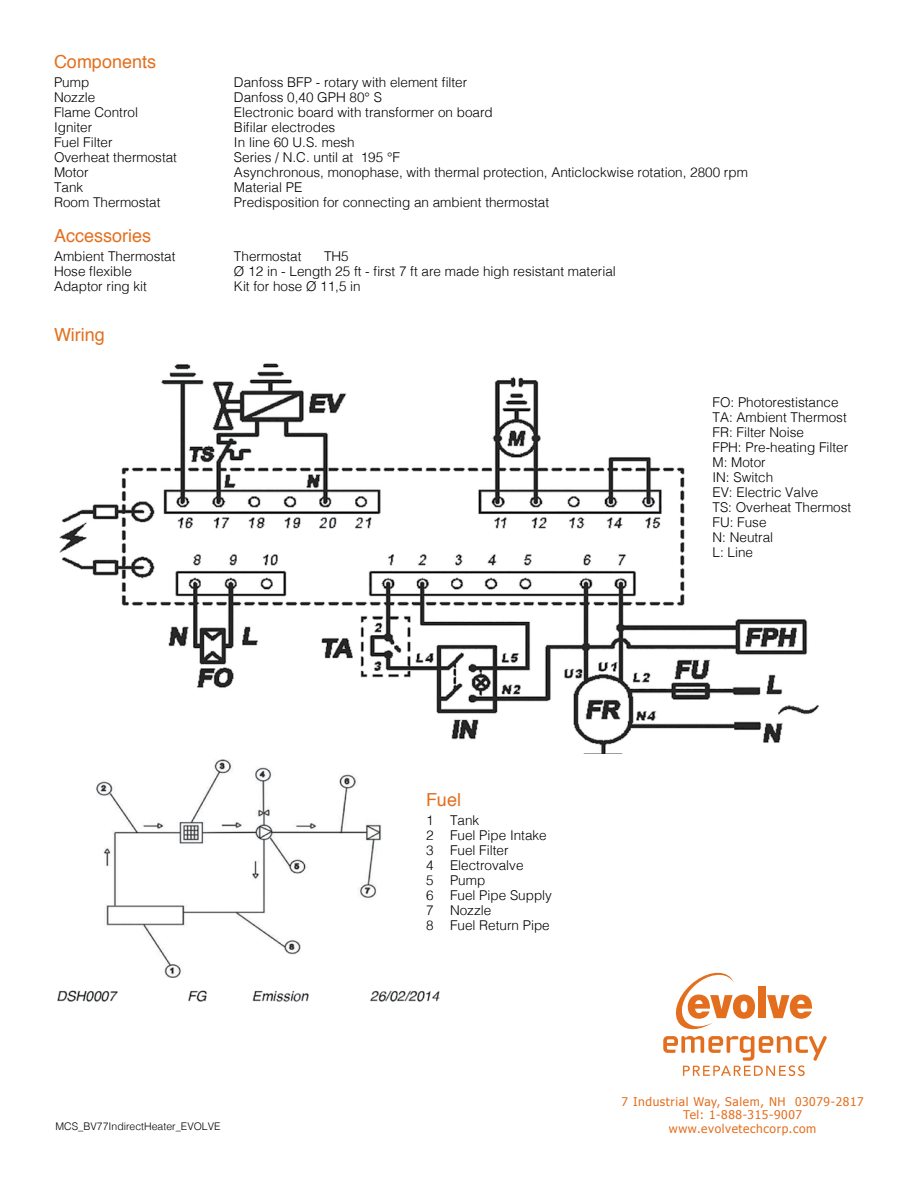
<style>
.page{position:relative;width:918px;height:1188px;background:#fff}
.page>*{position:absolute;margin:0;border:0;box-sizing:border-box;transform-origin:0 0}
.t1{font:18px "Helvetica";color:#e36f1e}
.t2{font:300 13.5px/15px "Helvetica";color:#000}
.t3{font:12px/13.5px "Tahoma";letter-spacing:.05em;color:#e36f1e;text-align:center}
.t4{font:300 10.5px "Helvetica";color:#000}
</style>
<div class="page">
<img style="left:57px;top:759px;width:383px;height:243px">
<svg style="left:663px;top:972px;width:164px;height:104px"></svg>
<img style="left:59px;top:363px;width:760px;height:391px">
<h1 class="t1" style="left:54px;top:47px;width:104px">Components</h1>
<p class="t2" style="left:54px;top:74px;width:37px">Pump</p>
<p class="t2" style="left:234px;top:74px;width:235px">Danfoss BFP - rotary with element filter</p>
<p class="t2" style="left:54px;top:89px;width:43px">Nozzle</p>
<p class="t2" style="left:234px;top:89px;width:149px">Danfoss 0,40 GPH 80° S</p>
<p class="t2" style="left:54px;top:104px;width:86px">Flame Control</p>
<p class="t2" style="left:234px;top:104px;width:260px">Electronic board with transformer on board</p>
<p class="t2" style="left:54px;top:119px;width:40px">Igniter</p>
<p class="t2" style="left:234px;top:119px;width:103px">Bifilar electrodes</p>
<p class="t2" style="left:54px;top:134px;width:60px">Fuel Filter</p>
<p class="t2" style="left:234px;top:134px;width:122px">In line 60 U.S. mesh</p>
<p class="t2" style="left:54px;top:149px;width:125px">Overheat thermostat</p>
<p class="t2" style="left:234px;top:149px;width:167px">Series / N.C. until at 195 °F</p>
<p class="t2" style="left:54px;top:164px;width:36px">Motor</p>
<p class="t2" style="left:234px;top:164px;width:515px">Asynchronous, monophase, with thermal protection, Anticlockwise rotation, 2800 rpm</p>
<p class="t2" style="left:54px;top:179px;width:31px">Tank</p>
<p class="t2" style="left:234px;top:179px;width:70px">Material PE</p>
<p class="t2" style="left:54px;top:194px;width:108px">Room Thermostat</p>
<p class="t2" style="left:234px;top:194px;width:317px">Predisposition for connecting an ambient thermostat</p>
<h1 class="t1" style="left:54px;top:221px;width:99px">Accessories</h1>
<p class="t2" style="left:54px;top:248px;width:123px">Ambient Thermostat</p>
<p class="t2" style="left:234px;top:248px;width:69px">Thermostat</p>
<p class="t2" style="left:324px;top:248px;width:26px">TH5</p>
<p class="t2" style="left:54px;top:263px;width:80px">Hose flexible</p>
<p class="t2" style="left:234px;top:263px;width:383px">Ø 12 in - Length 25 ft - first 7 ft are made high resistant material</p>
<p class="t2" style="left:54px;top:278px;width:95px">Adaptor ring kit</p>
<p class="t2" style="left:234px;top:278px;width:128px">Kit for hose Ø 11,5 in</p>
<h1 class="t1" style="left:54px;top:320px;width:52px">Wiring</h1>
<p class="t2" style="left:712px;top:394px;width:140px">FO: Photorestistance<br>TA: Ambient Thermost<br>FR: Filter Noise<br>FPH: Pre-heating Filter<br>M: Motor<br>IN: Switch<br>EV: Electric Valve<br>TS: Overheat Thermost<br>FU: Fuse<br>N: Neutral<br>L: Line</p>
<h1 class="t1" style="left:426px;top:785px;width:37px">Fuel</h1>
<p class="t2" style="left:426px;top:812px;width:128px">1 Tank<br>2 Fuel Pipe Intake<br>3 Fuel Filter<br>4 Electrovalve<br>5 Pump<br>6 Fuel Pipe Supply<br>7 Nozzle<br>8 Fuel Return Pipe</p>
<p class="t3" style="left:622px;top:1094px;width:244px">7 Industrial Way, Salem, NH 03079-2817<br>Tel: 1-888-315-9007</p>
<p class="t4" style="left:56px;top:1117px;width:167px">MCS_BV77IndirectHeater_EVOLVE</p>
<p class="t3" style="left:669px;top:1121px;width:149px">www.evolvetechcorp.com</p>
</div>
